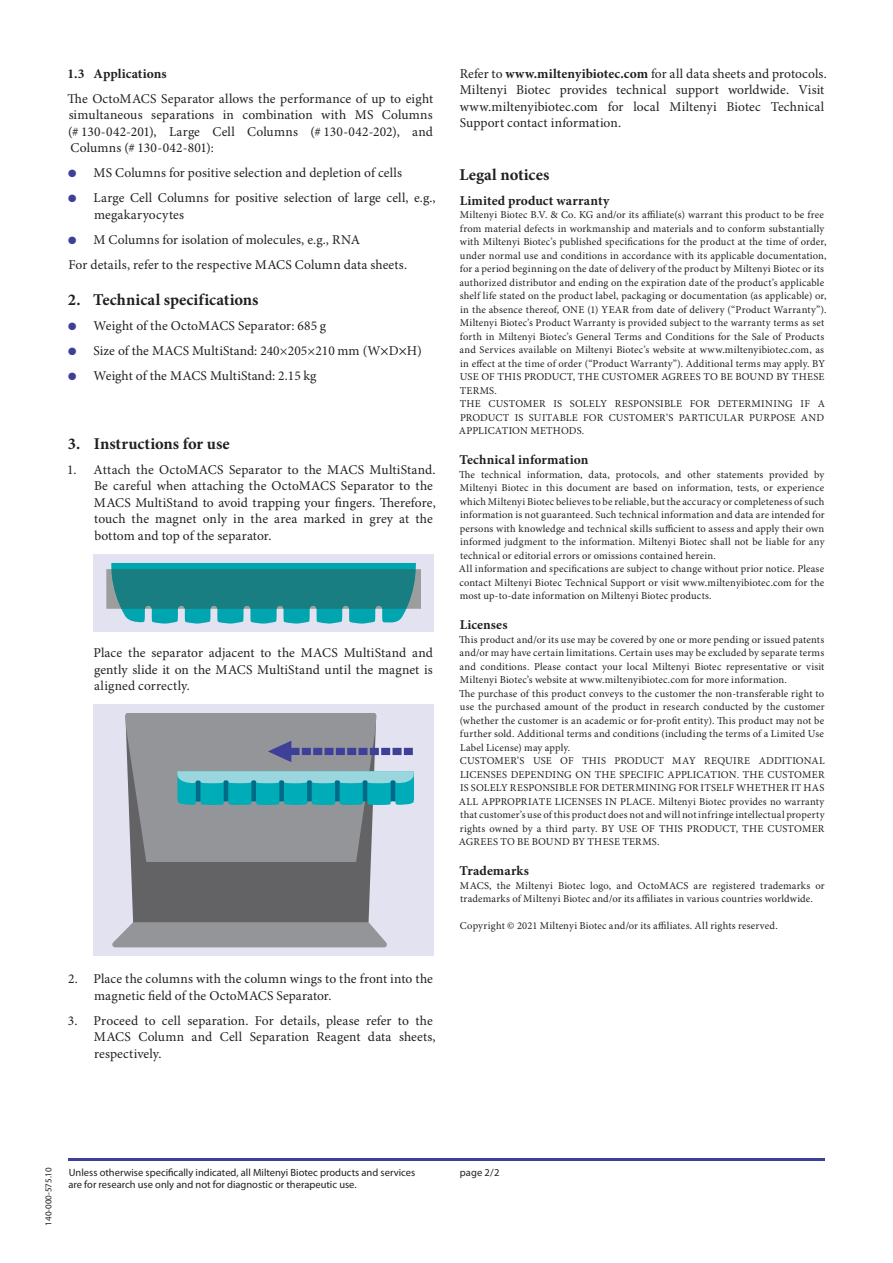
<style>
.page{position:relative;width:893px;height:1263px;background:#fff}
.page>*{position:absolute;margin:0;border:0;box-sizing:border-box;transform-origin:0 0}
.DS_Headline{font:700 16.5px "Minion Pro";letter-spacing:.005em;color:#231f20}
.DS_Copy_-Einzug{font:13.5px/16.5px "Minion Pro";letter-spacing:.005em;color:#231f20}
.DS_Copy{font:13.5px/16.5px "Minion Pro";letter-spacing:.015em;color:#231f20;text-align:justify}
.p_h2nn{font:13.5px/16.5px "Minion Pro";letter-spacing:.005em;color:#231f20}
.DS_Headline-_Chapter{font:700 13.5px "Minion Pro";letter-spacing:.01em;color:#231f20}
.DS_References{font:10.5px/13.5px "Minion Pro";letter-spacing:.015em;color:#231f20;text-align:justify}
.t1{font:10.5px "Myriad Pro";color:#231f20}
.t2{font:9px "Myriad Pro";color:#231f20}
.s1{color:#3e3f99}
.s2{font-family:"Myriad Pro"}
.s3{font-weight:700}
</style>
<div class="page">
<hr style="left:68px;top:1158px;width:757px;height:2px;background:#3e3f99">
<div style="left:94px;top:554px;width:340px;height:78px;background:#e3e2f1"></div>
<svg style="left:106px;top:563px;width:315px;height:61px;background:#2a9298"></svg>
<div style="left:94px;top:704px;width:340px;height:252px;background:#e3e2f1"></div>
<div style="left:130px;top:862px;width:241px;height:60px;background:#636366"></div>
<svg style="left:112px;top:922px;width:275px;height:25px;background:#97999d"></svg>
<svg style="left:125px;top:713px;width:289px;height:149px;background:#879fa7"></svg>
<p class="DS_Headline-_Chapter" style="left:68px;top:65px;width:101px">1.3 Applications</p>
<p class="DS_Copy" style="left:68px;top:91px;width:367px">The OctoMACS Separator allows the performance of up to eight simultaneous separations in combination with MS Columns (# 130-042-201), Large Cell Columns (# 130-042-202), and Columns (# 130-042-801):</p>
<p class="DS_Copy_-Einzug" style="left:68px;top:165px;width:335px"><span class="s1">●</span> MS Columns for positive selection and depletion of cells</p>
<p class="DS_Copy_-Einzug" style="left:94px;top:190px;width:343px;text-indent:-26px"><span class="s1">●</span> Large Cell Columns for positive selection of large cell, e.g., megakaryocytes</p>
<p class="DS_Copy_-Einzug" style="left:68px;top:232px;width:294px"><span class="s1">●</span> M Columns for isolation of molecules, e.g., RNA</p>
<p class="DS_Copy" style="left:68px;top:257px;width:340px">For details, refer to the respective MACS Column data sheets.</p>
<p class="DS_Headline" style="left:68px;top:290px;width:192px">2. Technical specifications</p>
<p class="DS_Copy_-Einzug" style="left:68px;top:318px;width:259px"><span class="s1">●</span> Weight of the OctoMACS Separator: 685 g</p>
<p class="DS_Copy_-Einzug" style="left:68px;top:343px;width:355px"><span class="s1">●</span> Size of the MACS MultiStand: 240×205×210 mm (W<span class="s2">×</span>D<span class="s2">×</span>H)</p>
<p class="DS_Copy_-Einzug" style="left:68px;top:368px;width:250px"><span class="s1">●</span> Weight of the MACS MultiStand: 2.15 kg</p>
<p class="DS_Headline" style="left:68px;top:434px;width:163px">3. Instructions for use</p>
<p class="DS_Copy_-Einzug" style="left:94px;top:462px;width:343px;text-indent:-27px">1. Attach the OctoMACS Separator to the MACS MultiStand.<br>Be careful when attaching the OctoMACS Separator to the MACS MultiStand to avoid trapping your fingers. Therefore, touch the magnet only in the area marked in grey at the bottom and top of the separator.</p>
<p class="DS_Copy_-Einzug" style="left:94px;top:645px;width:341px;text-align:justify">Place the separator adjacent to the MACS MultiStand and gently slide it on the MACS MultiStand until the magnet is aligned correctly.</p>
<p class="DS_Copy_-Einzug" style="left:94px;top:971px;width:340px;text-indent:-26px">2. Place the columns with the column wings to the front into the magnetic field of the OctoMACS Separator.</p>
<p class="DS_Copy_-Einzug" style="left:94px;top:1013px;width:343px;text-indent:-26px">3. Proceed to cell separation. For details, please refer to the<br>MACS Column and Cell Separation Reagent data sheets, respectively.</p>
<p class="p_h2nn" style="left:460px;top:66px;width:369px">Refer to <span class="s3">www.miltenyibiotec.com</span> for all data sheets and protocols.<br>Miltenyi Biotec provides technical support worldwide. Visit www.miltenyibiotec.com for local Miltenyi Biotec Technical Support contact information.</p>
<p class="DS_Headline" style="left:459px;top:165px;width:91px">Legal notices</p>
<p class="DS_Headline-_Chapter" style="left:460px;top:192px;width:151px">Limited product warranty</p>
<p class="DS_References" style="left:460px;top:209px;width:368px;text-align:left">Miltenyi Biotec B.V. &amp; Co. KG and/or its affiliate(s) warrant this product to be free from material defects in workmanship and materials and to conform substantially with Miltenyi Biotec’s published specifications for the product at the time of order, under normal use and conditions in accordance with its applicable documentation, for a period beginning on the date of delivery of the product by Miltenyi Biotec or its authorized distributor and ending on the expiration date of the product’s applicable shelf life stated on the product label, packaging or documentation (as applicable) or, in the absence thereof, ONE (1) YEAR from date of delivery (“Product Warranty”).<br>Miltenyi Biotec’s Product Warranty is provided subject to the warranty terms as set forth in Miltenyi Biotec’s General Terms and Conditions for the Sale of Products and Services available on Miltenyi Biotec’s website at www.miltenyibiotec.com, as in effect at the time of order (“Product Warranty”). Additional terms may apply. BY USE OF THIS PRODUCT, THE CUSTOMER AGREES TO BE BOUND BY THESE TERMS.</p>
<p class="DS_References" style="left:459px;top:398px;width:368px">THE CUSTOMER IS SOLELY RESPONSIBLE FOR DETERMINING IF A PRODUCT IS SUITABLE FOR CUSTOMER’S PARTICULAR PURPOSE AND APPLICATION METHODS.</p>
<p class="DS_Headline-_Chapter" style="left:459px;top:452px;width:131px">Technical information</p>
<p class="DS_References" style="left:459px;top:468px;width:367px">The technical information, data, protocols, and other statements provided by Miltenyi Biotec in this document are based on information, tests, or experience which Miltenyi Biotec believes to be reliable, but the accuracy or completeness of such information is not guaranteed. Such technical information and data are intended for persons with knowledge and technical skills sufficient to assess and apply their own informed judgment to the information. Miltenyi Biotec shall not be liable for any technical or editorial errors or omissions contained herein.</p>
<p class="DS_References" style="left:459px;top:563px;width:367px">All information and specifications are subject to change without prior notice. Please contact Miltenyi Biotec Technical Support or visit www.miltenyibiotec.com for the most up-to-date information on Miltenyi Biotec products.</p>
<p class="DS_Headline-_Chapter" style="left:460px;top:617px;width:49px">Licenses</p>
<p class="DS_References" style="left:459px;top:633px;width:367px">This product and/or its use may be covered by one or more pending or issued patents and/or may have certain limitations. Certain uses may be excluded by separate terms and conditions. Please contact your local Miltenyi Biotec representative or visit Miltenyi Biotec’s website at www.miltenyibiotec.com for more information.</p>
<p class="DS_References" style="left:459px;top:687px;width:367px">The purchase of this product conveys to the customer the non-transferable right to use the purchased amount of the product in research conducted by the customer (whether the customer is an academic or for-profit entity). This product may not be further sold. Additional terms and conditions (including the terms of a Limited Use Label License) may apply.</p>
<p class="DS_References" style="left:459px;top:755px;width:367px">CUSTOMER’S USE OF THIS PRODUCT MAY REQUIRE ADDITIONAL LICENSES DEPENDING ON THE SPECIFIC APPLICATION. THE CUSTOMER IS SOLELY RESPONSIBLE FOR DETERMINING FOR ITSELF WHETHER IT HAS ALL APPROPRIATE LICENSES IN PLACE. Miltenyi Biotec provides no warranty that customer’s use of this product does not and will not infringe intellectual property rights owned by a third party. BY USE OF THIS PRODUCT, THE CUSTOMER AGREES TO BE BOUND BY THESE TERMS.</p>
<p class="DS_Headline-_Chapter" style="left:459px;top:863px;width:71px">Trademarks</p>
<p class="DS_References" style="left:460px;top:879px;width:366px">MACS, the Miltenyi Biotec logo, and OctoMACS are registered trademarks or trademarks of Miltenyi Biotec and/or its affiliates in various countries worldwide.</p>
<p class="DS_References" style="left:460px;top:920px;width:319px">Copyright © 2021 Miltenyi Biotec and/or its affiliates. All rights reserved.</p>
<p class="t2" style="left:44px;top:1225px;width:60px;rotate:-90deg">140-000-575.10</p>
<p class="t1" style="left:69px;top:1167px;width:348px">Unless otherwise specifically indicated, all Miltenyi Biotec products and services</p>
<p class="t1" style="left:460px;top:1167px;width:41px">page 2/2</p>
<p class="t1" style="left:68px;top:1179px;width:290px">are for research use only and not for diagnostic or therapeutic use.</p>
</div>
